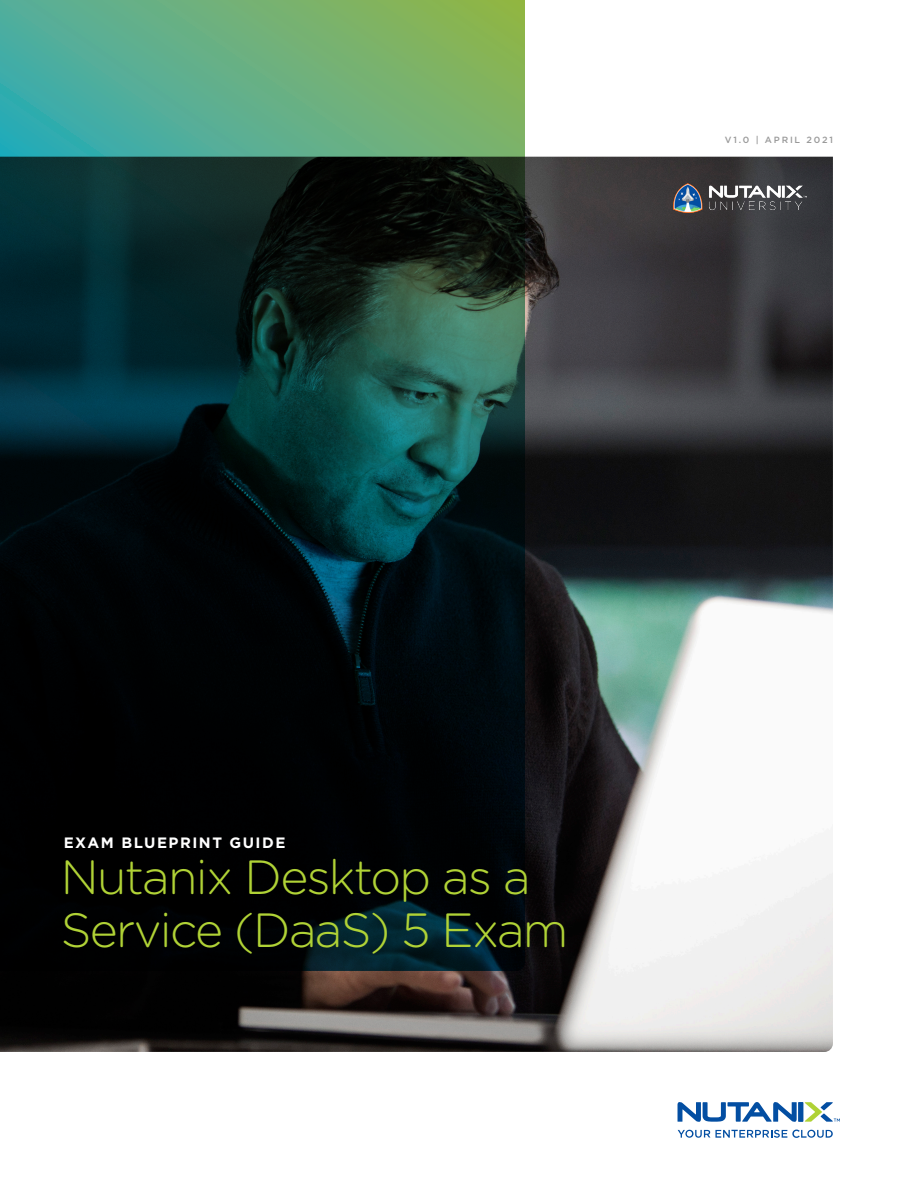
<style>
.page{position:relative;width:918px;height:1188px;background:#fff}
.page>*{position:absolute;margin:0;border:0;box-sizing:border-box;transform-origin:0 0}
.t1{font:300 48px/52.5px "Gotham Rounded";letter-spacing:-.035em;color:#b0d236}
.t2{font:700 15px "Gotham";letter-spacing:.1em;color:#fff}
.t3{font:500 9px "Gotham";letter-spacing:.2em;color:#999}
</style>
<div class="page">
<img style="left:0;top:157px;width:833px;height:895px">
<img style="left:673px;top:184px;width:133px;height:28px">
<svg style="left:0;top:0;width:525px;height:971px;background:#15302a"></svg>
<div style="left:798px;top:1102px;width:5px;height:20px;background:#034ea2"></div>
<svg style="left:678px;top:1102px;width:119px;height:20px"></svg>
<svg style="left:678px;top:1130px;width:155px;height:8px"></svg>
<svg style="left:805px;top:1102px;width:35px;height:20px"></svg>
<p class="t3" style="left:725px;top:134px;width:110px">V1.0 | APRIL 2021</p>
<p class="t2" style="left:64px;top:832px;width:223px">EXAM BLUEPRINT GUIDE</p>
<p class="t1" style="left:61px;top:849px;width:509px">Nutanix Desktop as a<br>Service (DaaS) 5 Exam</p>
</div>
